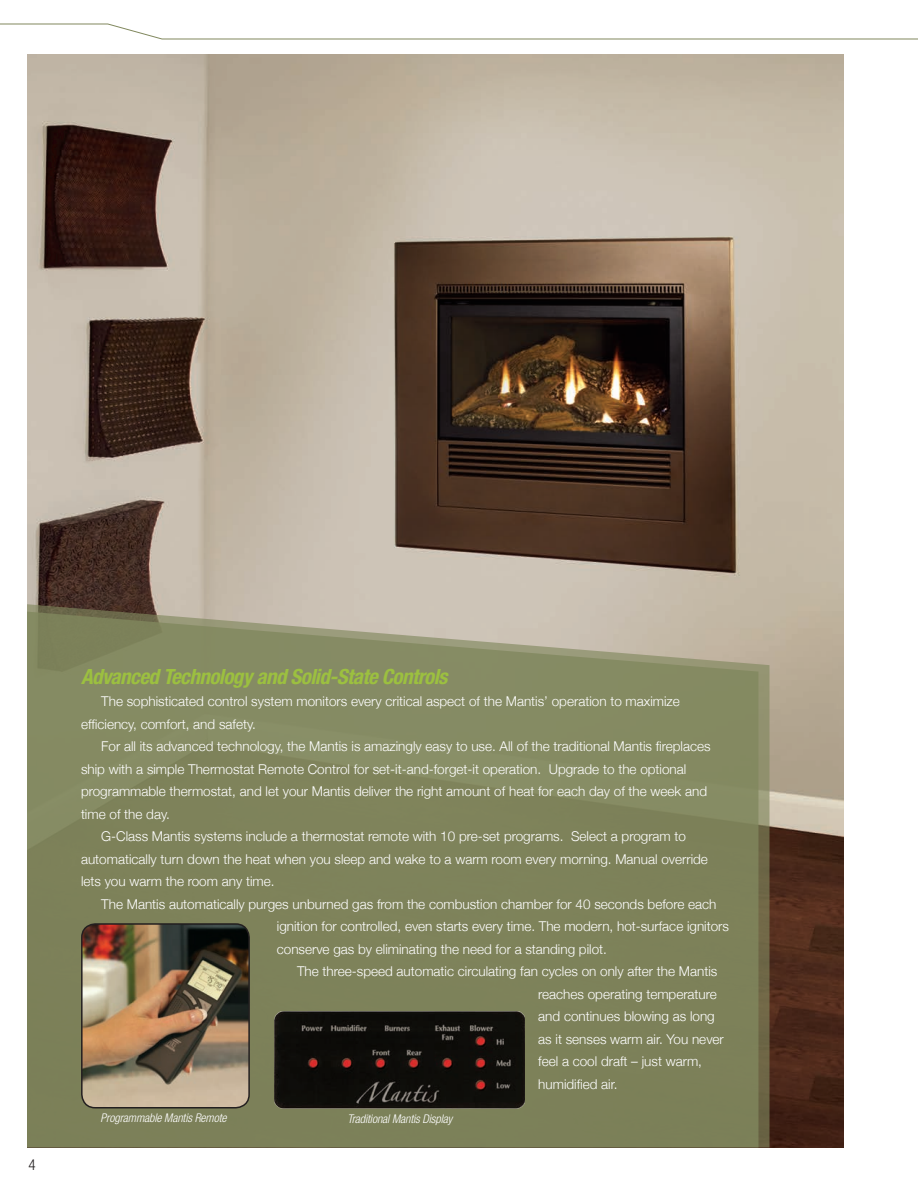
<style>
.page{position:relative;width:918px;height:1188px;background:#fff}
.page>*{position:absolute;margin:0;border:0;box-sizing:border-box;transform-origin:0 0}
.t1{font:italic 700 condensed 21px "Helvetica Neue";letter-spacing:-.025em;color:#9cc040}
.t2{font:300 condensed 15px "Helvetica Neue";color:#231f20}
.t3{font:300 13.5px/22.5px "Helvetica Neue";color:#fff}
.t4{font:italic 300 condensed 12px "Helvetica Neue";letter-spacing:-.01em;color:#fff}
</style>
<div class="page">
<img style="left:27px;top:54px;width:817px;height:1094px">
<svg style="left:27px;top:604px;width:742px;height:544px;background:#848761"></svg>
<img style="left:275px;top:1012px;width:250px;height:96px">
<img style="left:82px;top:924px;width:167px;height:184px">
<div style="left:81px;top:923px;width:169px;height:186px;border:2px solid #231f20;border-radius:14px"></div>
<svg style="left:0;top:23px;width:918px;height:17px"></svg>
<p class="t2" style="left:28px;top:1156px;width:9px">4</p>
<p class="t1" style="left:81px;top:664px;width:368px">Advanced Technology and Solid-State Controls</p>
<p class="t3" style="left:81px;top:690px;width:600px;text-indent:20px">The sophisticated control system monitors every critical aspect of the Mantis’ operation to maximize efficiency, comfort, and safety.</p>
<p class="t3" style="left:81px;top:735px;width:631px;text-indent:20px">For all its advanced technology, the Mantis is amazingly easy to use. All of the traditional Mantis fireplaces ship with a simple Thermostat Remote Control for set-it-and-forget-it operation. Upgrade to the optional programmable thermostat, and let your Mantis deliver the right amount of heat for each day of the week and time of the day.</p>
<p class="t3" style="left:81px;top:825px;width:628px;text-indent:20px">G-Class Mantis systems include a thermostat remote with 10 pre-set programs. Select a program to automatically turn down the heat when you sleep and wake to a warm room every morning. Manual override lets you warm the room any time.</p>
<p class="t3" style="left:277px;top:893px;width:454px;text-indent:-176px">The Mantis automatically purges unburned gas from the combustion chamber for 40 seconds before each ignition for controlled, even starts every time. The modern, hot-surface ignitors conserve gas by eliminating the need for a standing pilot.</p>
<p class="t3" style="left:538px;top:960px;width:187px;text-indent:-241px">The three-speed automatic circulating fan cycles on only after the Mantis reaches operating temperature and continues blowing as long as it senses warm air. You never feel a cool draft – just warm, humidified air.</p>
<p class="t4" style="left:101px;top:1111px;width:127px">Programmable Mantis Remote</p>
<p class="t4" style="left:347px;top:1112px;width:106px">Traditional Mantis Display</p>
</div>
